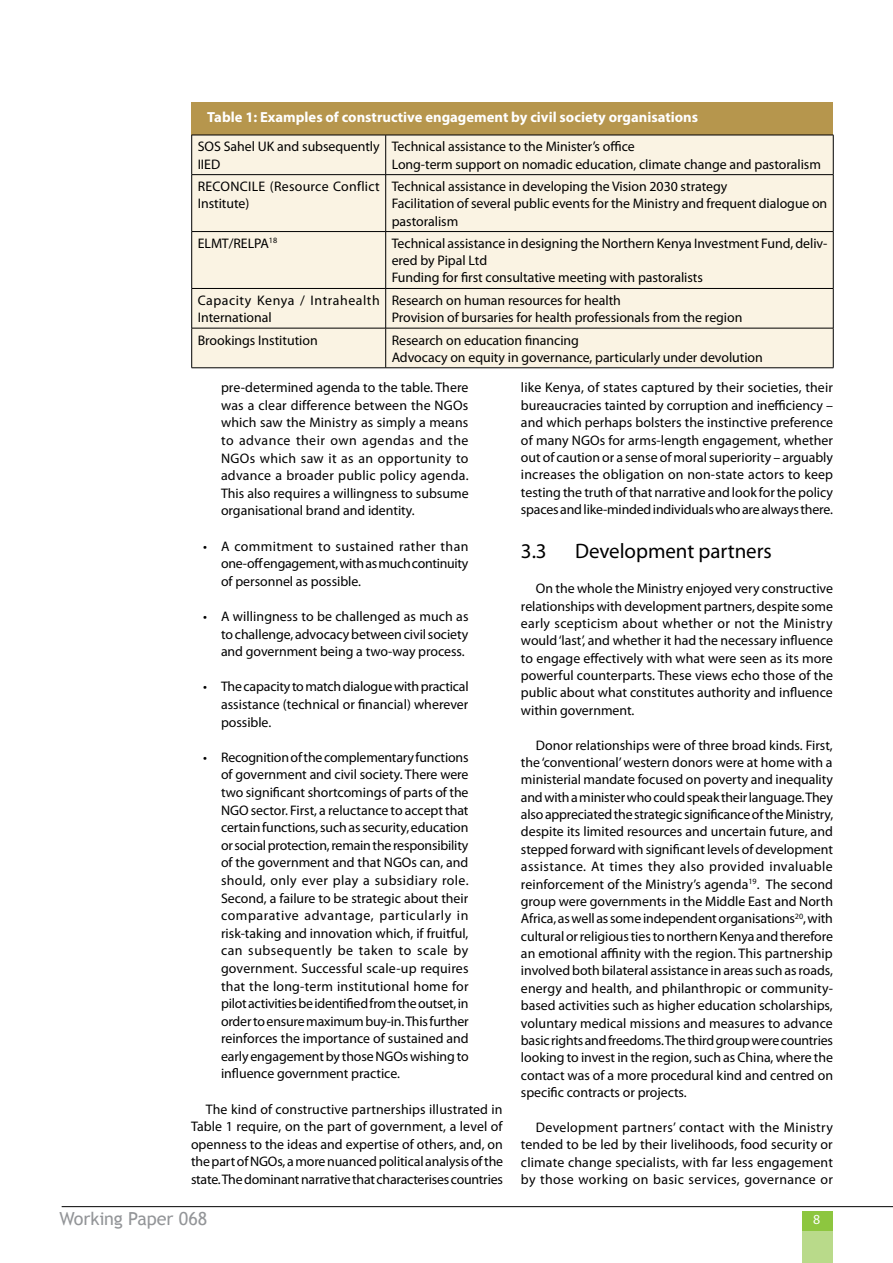
<style>
.page{position:relative;width:893px;height:1263px;background:#fff}
.page>*{position:absolute;margin:0;border:0;box-sizing:border-box;transform-origin:0 0}
.t1{font:21px "Myriad Pro";letter-spacing:-.005em;color:#000}
.t2{font:18px "Trebuchet MS";letter-spacing:-.005em;color:#939598}
.t3{font:700 14.7px "Myriad Pro";color:#fff}
.t4{font:13.8px/17.4px "Myriad Pro";letter-spacing:-.005em;color:#000;text-align:justify}
.t5{font:13.8px/17.2px "Myriad Pro";letter-spacing:.035em;color:#000}
.t6{font:13.8px/17.2px "Myriad Pro";letter-spacing:.02em;color:#000}
.t7{font:13.8px "Myriad Pro";color:#fff}
</style>
<div class="page">
<hr style="left:62px;top:1206px;width:831px;height:1px;background:#000">
<div style="left:802px;top:1211px;width:30px;height:19px;background:#8dc63f"></div>
<div style="left:802px;top:1231px;width:30px;height:32px;background:#b9da8a"></div>
<div style="left:191px;top:102px;width:642px;height:34px;background:#b6964d"></div>
<div style="left:192px;top:136px;width:641px;height:231px;background:#faf3e3"></div>
<hr style="left:191px;top:135px;width:1px;height:39px;background:#000">
<hr style="left:191px;top:175px;width:1px;height:56px;background:#000">
<hr style="left:191px;top:232px;width:1px;height:56px;background:#000">
<hr style="left:191px;top:289px;width:1px;height:39px;background:#000">
<hr style="left:191px;top:328px;width:1px;height:40px;background:#000">
<hr style="left:385px;top:135px;width:1px;height:39px;background:#000">
<hr style="left:833px;top:135px;width:1px;height:39px;background:#000">
<hr style="left:385px;top:175px;width:1px;height:56px;background:#000">
<hr style="left:833px;top:175px;width:1px;height:56px;background:#000">
<hr style="left:385px;top:232px;width:1px;height:56px;background:#000">
<hr style="left:833px;top:232px;width:1px;height:56px;background:#000">
<hr style="left:385px;top:289px;width:1px;height:39px;background:#000">
<hr style="left:833px;top:289px;width:1px;height:39px;background:#000">
<hr style="left:385px;top:328px;width:1px;height:40px;background:#000">
<hr style="left:833px;top:328px;width:1px;height:40px;background:#000">
<hr style="left:192px;top:135px;width:194px;height:1px;background:#000">
<hr style="left:386px;top:135px;width:447px;height:1px;background:#000">
<hr style="left:192px;top:174px;width:194px;height:1px;background:#000">
<hr style="left:386px;top:174px;width:447px;height:1px;background:#000">
<hr style="left:192px;top:231px;width:194px;height:1px;background:#000">
<hr style="left:386px;top:231px;width:447px;height:1px;background:#000">
<hr style="left:192px;top:288px;width:194px;height:1px;background:#000">
<hr style="left:386px;top:288px;width:447px;height:1px;background:#000">
<hr style="left:192px;top:328px;width:194px;height:1px;background:#000">
<hr style="left:386px;top:328px;width:447px;height:1px;background:#000">
<hr style="left:192px;top:367px;width:194px;height:1px;background:#000">
<hr style="left:386px;top:367px;width:447px;height:1px;background:#000">
<p class="t3" style="left:207px;top:107px;width:492px">Table 1: Examples of constructive engagement by civil society organisations</p>
<p class="t4" style="left:198px;top:138px;width:183px">SOS Sahel UK and subsequently<br>IIED</p>
<p class="t4" style="left:392px;top:138px;width:431px">Technical assistance to the Minister’s office<br>Long-term support on nomadic education, climate change and pastoralism</p>
<p class="t6" style="left:198px;top:178px;width:184px">RECONCILE (Resource Conflict<br>Institute)</p>
<p class="t4" style="left:392px;top:178px;width:437px;text-align:left">Technical assistance in developing the Vision 2030 strategy<br>Facilitation of several public events for the Ministry and frequent dialogue on pastoralism</p>
<p class="t4" style="left:198px;top:234px;width:81px">ELMT/RELPA<sup>18</sup></p>
<p class="t4" style="left:392px;top:234px;width:437px;text-align:left">Technical assistance in designing the Northern Kenya Investment Fund, deliv&shy;ered by Pipal Ltd<br>Funding for first consultative meeting with pastoralists</p>
<p class="t5" style="left:198px;top:291px;width:184px">Capacity Kenya / Intrahealth<br>International</p>
<p class="t4" style="left:392px;top:291px;width:352px">Research on human resources for health<br>Provision of bursaries for health professionals from the region</p>
<p class="t4" style="left:198px;top:331px;width:121px">Brookings Institution</p>
<p class="t4" style="left:392px;top:331px;width:373px">Research on education financing<br>Advocacy on equity in governance, particularly under devolution</p>
<p class="t4" style="left:221px;top:379px;width:249px">pre-determined agenda to the table. There was a clear difference between the NGOs which saw the Ministry as simply a means to advance their own agendas and the NGOs which saw it as an opportunity to advance a broader public policy agenda.<br>This also requires a willingness to subsume organisational brand and identity.</p>
<p class="t4" style="left:221px;top:537px;width:249px;text-indent:-18px">• A commitment to sustained rather than one-off engagement, with as much continuity of personnel as possible.</p>
<p class="t4" style="left:221px;top:607px;width:249px;text-indent:-18px">• A willingness to be challenged as much as to challenge, advocacy between civil society and government being a two-way process.</p>
<p class="t4" style="left:221px;top:678px;width:249px;text-indent:-18px">• The capacity to match dialogue with practical assistance (technical or financial) wherever possible.</p>
<p class="t4" style="left:221px;top:748px;width:249px;text-indent:-18px">• Recognition of the complementary functions of government and civil society. There were two significant shortcomings of parts of the NGO sector. First, a reluctance to accept that certain functions, such as security, education or social protection, remain the responsibility of the government and that NGOs can, and should, only ever play a subsidiary role.<br>Second, a failure to be strategic about their comparative advantage, particularly in risk-taking and innovation which, if fruitful, can subsequently be taken to scale by government. Successful scale-up requires that the long-term institutional home for pilot activities be identified from the outset, in order to ensure maximum buy-in. This further reinforces the importance of sustained and early engagement by those NGOs wishing to influence government practice.</p>
<p class="t4" style="left:191px;top:1100px;width:314px;text-indent:15px">The kind of constructive partnerships illustrated in Table 1 require, on the part of government, a level of openness to the ideas and expertise of others, and, on the part of NGOs, a more nuanced political analysis of the state. The dominant narrative that characterises countries</p>
<p class="t4" style="left:521px;top:379px;width:314px">like Kenya, of states captured by their societies, their bureaucracies tainted by corruption and inefficiency – and which perhaps bolsters the instinctive preference of many NGOs for arms-length engagement, whether out of caution or a sense of moral superiority – arguably increases the obligation on non-state actors to keep testing the truth of that narrative and look for the policy spaces and like-minded individuals who are always there.</p>
<h1 class="t1" style="left:521px;top:538px;width:27px">3.3</h1>
<h1 class="t1" style="left:575px;top:538px;width:198px">Development partners</h1>
<p class="t4" style="left:521px;top:580px;width:314px;text-indent:15px">On the whole the Ministry enjoyed very constructive relationships with development partners, despite some early scepticism about whether or not the Ministry would ‘last’, and whether it had the necessary influence to engage effectively with what were seen as its more powerful counterparts. These views echo those of the public about what constitutes authority and influence within government.</p>
<p class="t4" style="left:521px;top:736px;width:314px;text-indent:15px">Donor relationships were of three broad kinds. First, the ‘conventional’ western donors were at home with a ministerial mandate focused on poverty and inequality and with a minister who could speak their language. They also appreciated the strategic significance of the Ministry, despite its limited resources and uncertain future, and stepped forward with significant levels of development assistance. At times they also provided invaluable reinforcement of the Ministry’s agenda<sup>19</sup>. The second group were governments in the Middle East and North Africa, as well as some independent organisations<sup>20</sup>, with cultural or religious ties to northern Kenya and therefore an emotional affinity with the region. This partnership involved both bilateral assistance in areas such as roads, energy and health, and philanthropic or community&shy;based activities such as higher education scholarships, voluntary medical missions and measures to advance basic rights and freedoms. The third group were countries looking to invest in the region, such as China, where the contact was of a more procedural kind and centred on specific contracts or projects.</p>
<p class="t4" style="left:521px;top:1118px;width:313px;text-indent:15px">Development partners’ contact with the Ministry tended to be led by their livelihoods, food security or climate change specialists, with far less engagement by those working on basic services, governance or</p>
<h2 class="t2" style="left:60px;top:1208px;width:149px">Working Paper 068</h2>
<p class="t7" style="left:813px;top:1211px;width:9px">8</p>
</div>
